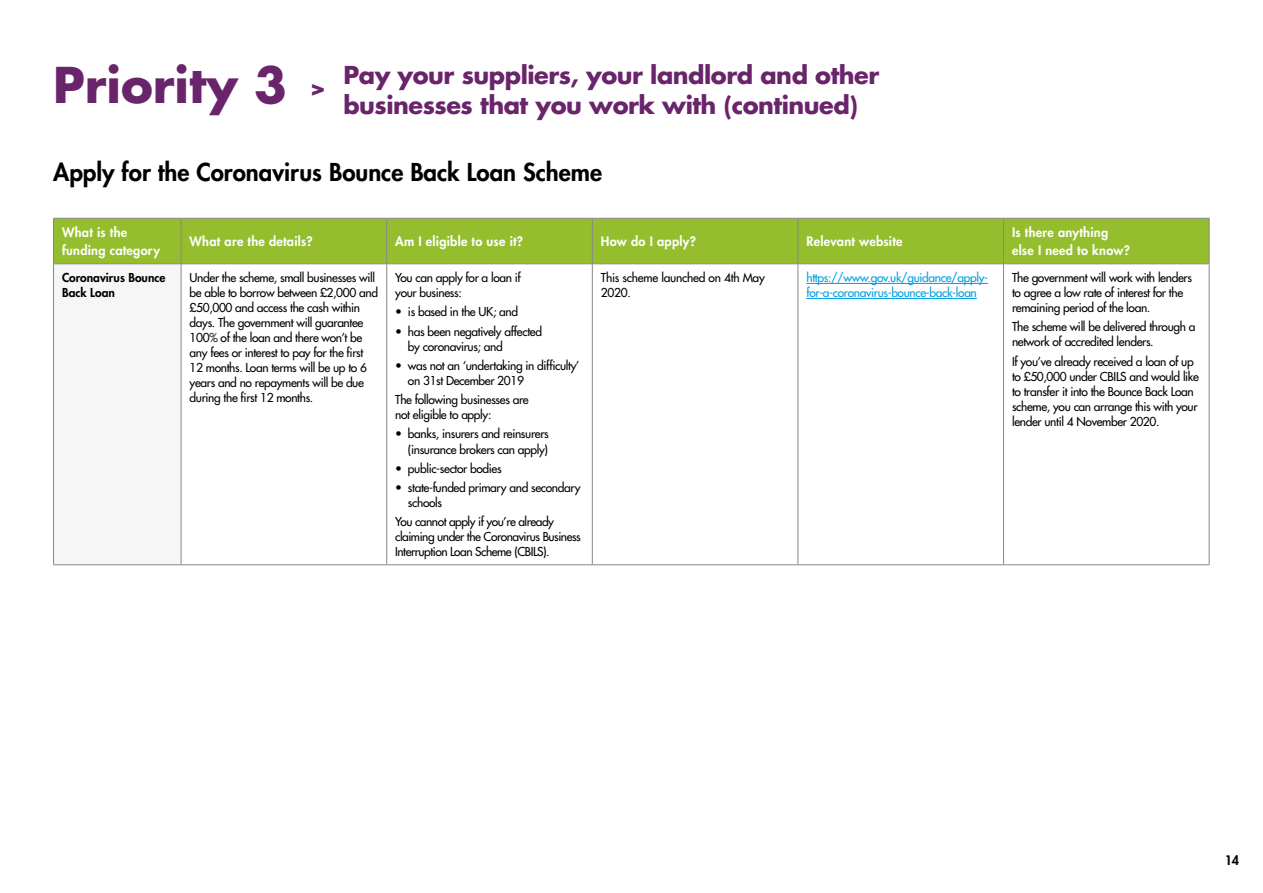
<style>
.page{position:relative;width:1263px;height:893px;background:#fff}
.page>*{position:absolute;margin:0;border:0;box-sizing:border-box;transform-origin:0 0}
.t1{font:700 48px "Futura Std";color:#69246b}
.t2{font:700 24px/30px "Futura Std";letter-spacing:-.02em;color:#69246b}
.t3{font:800 24px "Futura Std";color:#000}
.t4{font:800 12.75px/18px "Futura Std";letter-spacing:.02em;color:#fff}
.t5{font:800 12.75px "Futura Std";color:#000}
.t6{font:500 12px/15px "Futura Std";letter-spacing:-.03em;color:#000}
.t7{font:500 12px/15px "Futura Std";letter-spacing:-.03em;color:#009fe3}
.t8{font:800 12px/15px "Futura Std";color:#000}
</style>
<div class="page">
<div style="left:54px;top:219px;width:1155px;height:44px;background:#95be2e"></div>
<div style="left:54px;top:264px;width:127px;height:301px;background:#f6f6f6"></div>
<svg style="left:182px;top:264px;width:1027px;height:300px"></svg>
<hr style="left:53px;top:218px;width:128px;height:1px;background:#878787">
<hr style="left:53px;top:219px;width:1px;height:44px;background:#878787">
<hr style="left:181px;top:218px;width:206px;height:1px;background:#878787">
<hr style="left:181px;top:219px;width:1px;height:44px;background:#878787">
<hr style="left:387px;top:218px;width:205px;height:1px;background:#878787">
<hr style="left:386px;top:219px;width:1px;height:44px;background:#878787">
<hr style="left:592px;top:218px;width:206px;height:1px;background:#878787">
<hr style="left:592px;top:219px;width:1px;height:44px;background:#878787">
<hr style="left:798px;top:218px;width:205px;height:1px;background:#878787">
<hr style="left:797px;top:219px;width:1px;height:44px;background:#878787">
<hr style="left:1003px;top:218px;width:206px;height:1px;background:#878787">
<hr style="left:1003px;top:219px;width:1px;height:44px;background:#878787">
<hr style="left:1209px;top:219px;width:1px;height:44px;background:#878787">
<hr style="left:53px;top:263px;width:128px;height:1px;background:#878787">
<hr style="left:53px;top:264px;width:1px;height:300px;background:#878787">
<hr style="left:181px;top:263px;width:206px;height:1px;background:#878787">
<hr style="left:181px;top:264px;width:1px;height:300px;background:#878787">
<hr style="left:387px;top:263px;width:205px;height:1px;background:#878787">
<hr style="left:386px;top:264px;width:1px;height:300px;background:#878787">
<hr style="left:592px;top:263px;width:206px;height:1px;background:#878787">
<hr style="left:592px;top:264px;width:1px;height:300px;background:#878787">
<hr style="left:798px;top:263px;width:205px;height:1px;background:#878787">
<hr style="left:797px;top:264px;width:1px;height:300px;background:#878787">
<hr style="left:1003px;top:263px;width:206px;height:1px;background:#878787">
<hr style="left:1003px;top:264px;width:1px;height:300px;background:#878787">
<hr style="left:1209px;top:264px;width:1px;height:300px;background:#878787">
<hr style="left:53px;top:564px;width:128px;height:1px;background:#878787">
<hr style="left:181px;top:564px;width:206px;height:1px;background:#878787">
<hr style="left:387px;top:564px;width:205px;height:1px;background:#878787">
<hr style="left:592px;top:564px;width:206px;height:1px;background:#878787">
<hr style="left:798px;top:564px;width:205px;height:1px;background:#878787">
<hr style="left:1003px;top:564px;width:206px;height:1px;background:#878787">
<hr style="left:806px;top:283px;width:182px;height:1px;background:#009fe3">
<hr style="left:806px;top:298px;width:171px;height:1px;background:#009fe3">
<h1 class="t1" style="left:53px;top:53px;width:275px">Priority 3 <sup>&gt;</sup></h1>
<h2 class="t2" style="left:343px;top:59px;width:537px">Pay your suppliers, your landlord and other businesses that you work with (continued)</h2>
<h2 class="t3" style="left:53px;top:157px;width:550px">Apply for the Coronavirus Bounce Back Loan Scheme</h2>
<p class="t4" style="left:62px;top:224px;width:100px">What is the funding category</p>
<p class="t4" style="left:190px;top:233px;width:125px">What are the details?</p>
<p class="t4" style="left:395px;top:233px;width:129px">Am I eligible to use it?</p>
<p class="t4" style="left:601px;top:233px;width:97px">How do I apply?</p>
<p class="t4" style="left:806px;top:233px;width:98px">Relevant website</p>
<p class="t4" style="left:1012px;top:224px;width:119px">Is there anything else I need to know?</p>
<p class="t8" style="left:62px;top:270px;width:105px">Coronavirus Bounce<br>Back Loan</p>
<p class="t6" style="left:190px;top:270px;width:190px">Under the scheme, small businesses will be able to borrow between £2,000 and £50,000 and access the cash within days. The government will guarantee 100% of the loan and there won’t be any fees or interest to pay for the first 12 months. Loan terms will be up to 6 years and no repayments will be due during the first 12 months.</p>
<p class="t6" style="left:395px;top:270px;width:127px">You can apply for a loan if your business:</p>
<p class="t6" style="left:601px;top:270px;width:166px">This scheme launched on 4th May<br>2020.</p>
<p class="t7" style="left:806px;top:270px;width:183px">https://www.gov.uk/guidance/apply&shy;for-a-coronavirus-bounce-back-loan</p>
<p class="t6" style="left:1012px;top:270px;width:181px">The government will work with lenders to agree a low rate of interest for the remaining period of the loan.</p>
<p class="t6" style="left:1012px;top:320px;width:185px">The scheme will be delivered through a network of accredited lenders.</p>
<p class="t6" style="left:1012px;top:354px;width:188px">If you’ve already received a loan of up to £50,000 under CBILS and would like to transfer it into the Bounce Back Loan scheme, you can arrange this with your lender until 4 November 2020.</p>
<p class="t6" style="left:395px;top:305px;width:124px">• is based in the UK; and</p>
<p class="t6" style="left:408px;top:324px;width:136px;text-indent:-13px">• has been negatively affected by coronavirus; and</p>
<p class="t6" style="left:408px;top:358px;width:173px;text-indent:-13px">• was not an ‘undertaking in difficulty’ on 31st December 2019</p>
<p class="t6" style="left:395px;top:392px;width:135px">The following businesses are not eligible to apply:</p>
<p class="t6" style="left:395px;top:427px;width:155px;text-align:right">• banks, insurers and reinsurers (insurance brokers can apply)</p>
<p class="t6" style="left:395px;top:461px;width:108px">• public-sector bodies</p>
<p class="t6" style="left:408px;top:480px;width:174px;text-indent:-13px">• state-funded primary and secondary schools</p>
<p class="t6" style="left:395px;top:514px;width:187px">You cannot apply if you’re already claiming under the Coronavirus Business<br>Interruption Loan Scheme (CBILS).</p>
<p class="t5" style="left:1225px;top:852px;width:16px">14</p>
</div>
